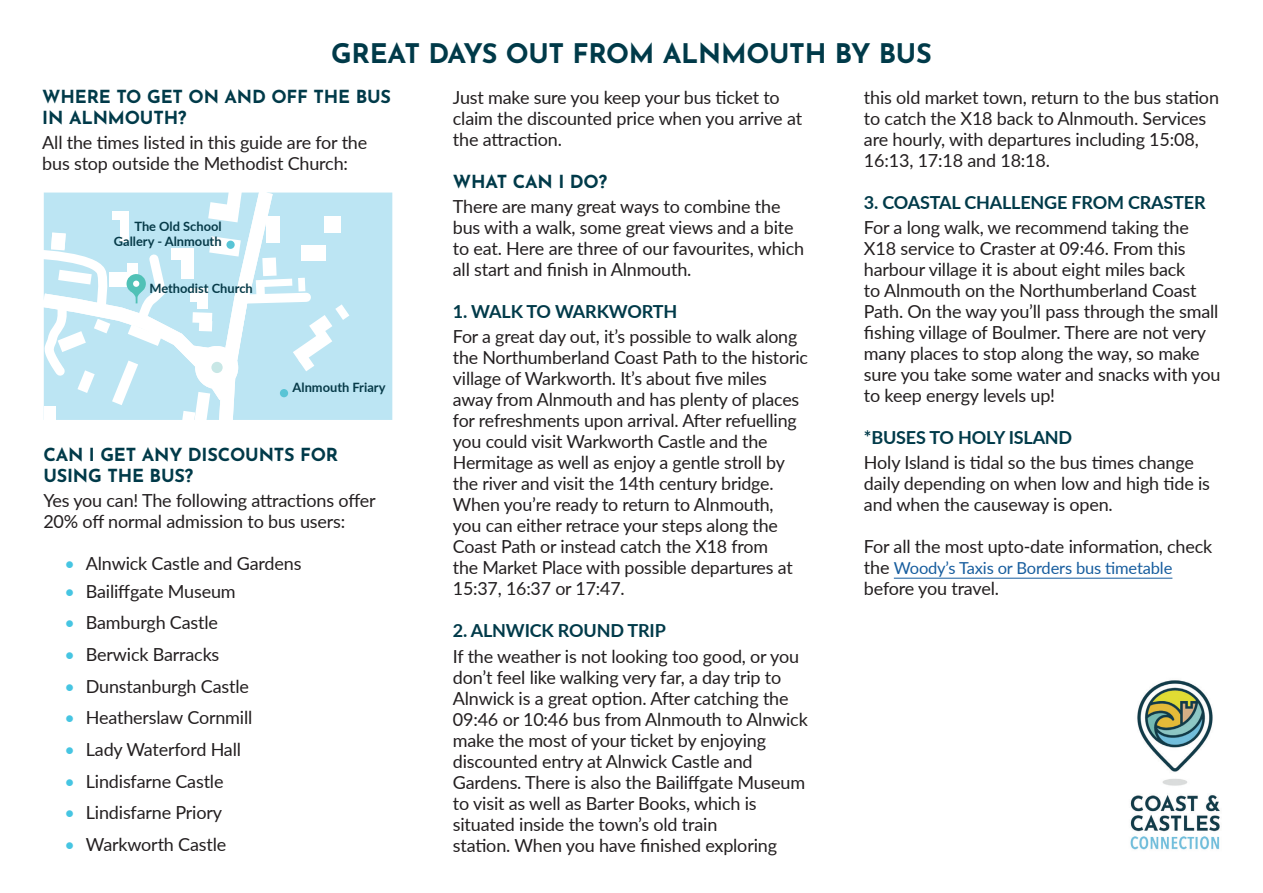
<style>
.page{position:relative;width:1263px;height:893px;background:#fff}
.page>*{position:absolute;margin:0;border:0;box-sizing:border-box;transform-origin:0 0}
.t1{font:700 27px "Josefin Sans";letter-spacing:-.01em;color:#003a49}
.t2{font:18px/21px "Lato";letter-spacing:-.01em;color:#231f20}
.t3{font:700 18px "Lato";letter-spacing:-.01em;color:#003a49}
.t4{font:700 18px/21px "Josefin Sans";letter-spacing:-.01em;color:#003a49}
.t5{font:16.5px "Lato";letter-spacing:-.01em;color:#175d9e}
.t6{font:700 12.9px/15.5px "Lato";color:#063a48;text-align:right}
.s1{color:#46c5e2}
.s2{font-size:18px;color:#231f20}
</style>
<div class="page">
<div style="left:349px;top:193px;width:43px;height:227px;background:#bce5f3"></div>
<svg style="left:44px;top:193px;width:305px;height:227px"></svg>
<div style="left:226px;top:241px;width:9px;height:8px;background:#59c4d5;border-radius:50%"></div>
<div style="left:280px;top:389px;width:8px;height:8px;background:#59c4d5;border-radius:50%"></div>
<hr style="left:894px;top:578px;width:278px;height:1px;background:#175d9e">
<img style="left:1130px;top:680px;width:90px;height:170px">
<h1 class="t1" style="left:331px;top:29px;width:602px">GREAT DAYS OUT FROM ALNMOUTH BY BUS</h1>
<p class="t4" style="left:42px;top:83px;width:350px">WHERE TO GET ON AND OFF THE BUS<br>IN ALNMOUTH?</p>
<p class="t2" style="left:42px;top:131px;width:326px">All the times listed in this guide are for the bus stop outside the Methodist Church:</p>
<p class="t6" style="left:114px;top:218px;width:109px">The Old School<br>Gallery - Alnmouth</p>
<p class="t6" style="left:149px;top:280px;width:105px">Methodist Church</p>
<p class="t6" style="left:293px;top:379px;width:94px">Alnmouth Friary</p>
<p class="t4" style="left:43px;top:442px;width:296px">CAN I GET ANY DISCOUNTS FOR<br>USING THE BUS?</p>
<p class="t2" style="left:43px;top:490px;width:334px">Yes you can! The following attractions offer<br>20% off normal admission to bus users:</p>
<p class="t2" style="left:65px;top:553px;width:238px"><span class="s1">•</span> Alnwick Castle and Gardens</p>
<p class="t2" style="left:65px;top:580px;width:173px"><span class="s1">•</span> Bailiffgate Museum</p>
<p class="t2" style="left:65px;top:612px;width:155px"><span class="s1">•</span> Bamburgh Castle</p>
<p class="t2" style="left:65px;top:643px;width:156px"><span class="s1">•</span> Berwick Barracks</p>
<p class="t2" style="left:65px;top:675px;width:186px"><span class="s1">•</span> Dunstanburgh Castle</p>
<p class="t2" style="left:65px;top:706px;width:189px"><span class="s1">•</span> Heatherslaw Cornmill</p>
<p class="t2" style="left:65px;top:738px;width:178px"><span class="s1">•</span> Lady Waterford Hall</p>
<p class="t2" style="left:65px;top:770px;width:160px"><span class="s1">•</span> Lindisfarne Castle</p>
<p class="t2" style="left:65px;top:801px;width:159px"><span class="s1">•</span> Lindisfarne Priory</p>
<p class="t2" style="left:65px;top:833px;width:163px"><span class="s1">•</span> Warkworth Castle</p>
<p class="t2" style="left:453px;top:86px;width:351px">Just make sure you keep your bus ticket to claim the discounted price when you arrive at the attraction.</p>
<p class="t4" style="left:453px;top:168px;width:156px">WHAT CAN I DO?</p>
<p class="t2" style="left:453px;top:195px;width:353px">There are many great ways to combine the bus with a walk, some great views and a bite to eat. Here are three of our favourites, which all start and finish in Alnmouth.</p>
<p class="t3" style="left:453px;top:298px;width:226px">1. WALK TO WARKWORTH</p>
<p class="t2" style="left:453px;top:325px;width:357px">For a great day out, it’s possible to walk along the Northumberland Coast Path to the historic village of Warkworth. It’s about five miles away from Alnmouth and has plenty of places for refreshments upon arrival. After refuelling you could visit Warkworth Castle and the Hermitage as well as enjoy a gentle stroll by the river and visit the 14th century bridge.<br>When you’re ready to return to Alnmouth,<br>you can either retrace your steps along the Coast Path or instead catch the X18 from<br>the Market Place with possible departures at 15:37, 16:37 or 17:47.</p>
<p class="t3" style="left:453px;top:617px;width:214px">2. ALNWICK ROUND TRIP</p>
<p class="t2" style="left:453px;top:645px;width:356px">If the weather is not looking too good, or you don’t feel like walking very far, a day trip to Alnwick is a great option. After catching the 09:46 or 10:46 bus from Alnmouth to Alnwick make the most of your ticket by enjoying discounted entry at Alnwick Castle and Gardens. There is also the Bailiffgate Museum to visit as well as Barter Books, which is situated inside the town’s old train<br>station. When you have finished exploring</p>
<p class="t2" style="left:864px;top:86px;width:357px">this old market town, return to the bus station to catch the X18 back to Alnmouth. Services are hourly, with departures including 15:08, 16:13, 17:18 and 18:18.</p>
<p class="t3" style="left:864px;top:189px;width:343px">3. COASTAL CHALLENGE FROM CRASTER</p>
<p class="t2" style="left:864px;top:216px;width:358px">For a long walk, we recommend taking the X18 service to Craster at 09:46. From this harbour village it is about eight miles back<br>to Alnmouth on the Northumberland Coast Path. On the way you’ll pass through the small fishing village of Boulmer. There are not very many places to stop along the way, so make sure you take some water and snacks with you to keep energy levels up!</p>
<p class="t3" style="left:864px;top:424px;width:210px">*BUSES TO HOLY ISLAND</p>
<p class="t2" style="left:864px;top:452px;width:348px">Holy Island is tidal so the bus times change daily depending on when low and high tide is and when the causeway is open.</p>
<p class="t2" style="left:864px;top:536px;width:350px">For all the most upto-date information, check</p>
<p class="t5" style="left:864px;top:556px;width:310px"><span class="s2">the</span> Woody’s Taxis or Borders bus timetable</p>
<p class="t2" style="left:864px;top:577px;width:137px">before you travel.</p>
</div>
